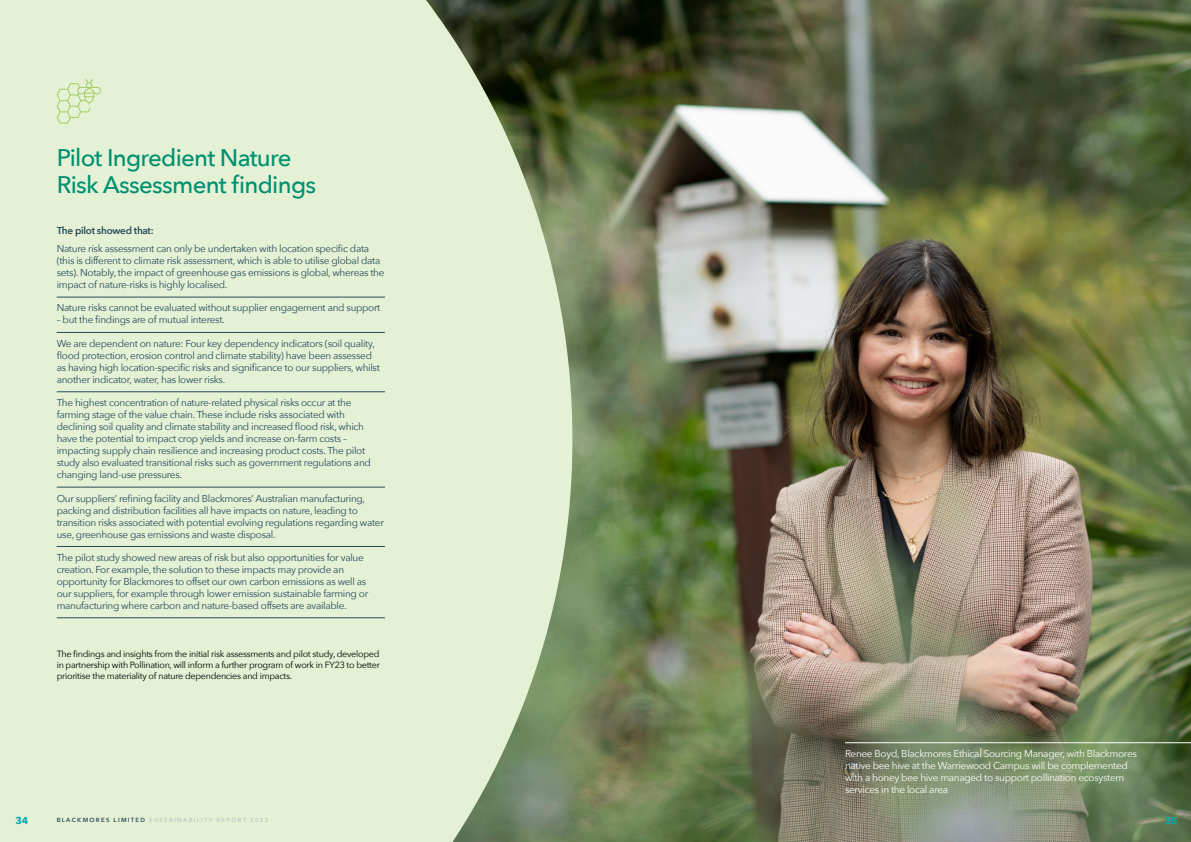
<style>
.page{position:relative;width:1191px;height:842px;background:#fff}
.page>*{position:absolute;margin:0;border:0;box-sizing:border-box;transform-origin:0 0}
.t1{font:500 24px/27px "Avenir Next";letter-spacing:-.03em;color:#009171}
.t2{font:10px/12px "Avenir Next";letter-spacing:-.03em;color:#234b5d}
.t3{font:10px/12px "Avenir Next";letter-spacing:-.03em;color:#fff}
.t4{font:600 10px "Avenir Next";letter-spacing:-.03em;color:#234b5d}
.t5{font:700 10px "Avenir Next";color:#00a6b3}
.t6{font:9px/11px "Avenir Next";letter-spacing:-.03em;color:#000;text-align:justify}
.t7{font:500 6px "Avenir Next";letter-spacing:.22em;color:#bcbec0}
.s1{font-weight:600;color:#234b5d}
</style>
<div class="page">
<img style="left:572px;top:0;width:619px;height:842px">
<svg style="left:0;top:0;width:572px;height:842px;background:#d9e6c9"></svg>
<svg style="left:57px;top:79px;width:45px;height:45px;background:#daebc2"></svg>
<hr style="left:57px;top:297px;width:328px;height:1px;background:#234b5d">
<hr style="left:57px;top:332px;width:328px;height:1px;background:#234b5d">
<hr style="left:57px;top:392px;width:328px;height:1px;background:#234b5d">
<hr style="left:57px;top:487px;width:328px;height:1px;background:#234b5d">
<hr style="left:57px;top:546px;width:328px;height:1px;background:#234b5d">
<hr style="left:57px;top:618px;width:328px;height:1px;background:#234b5d">
<hr style="left:845px;top:742px;width:346px;height:1px;background:#fff">
<h1 class="t1" style="left:57px;top:143px;width:261px">Pilot Ingredient Nature<br>Risk Assessment findings</h1>
<p class="t4" style="left:57px;top:222px;width:99px">The pilot showed that:</p>
<p class="t2" style="left:57px;top:242px;width:329px">Nature risk assessment can only be undertaken with location specific data (this is different to climate risk assessment, which is able to utilise global data sets). Notably, the impact of greenhouse gas emissions is global, whereas the impact of nature-risks is highly localised.</p>
<p class="t2" style="left:57px;top:302px;width:325px">Nature risks cannot be evaluated without supplier engagement and support</p>
<p class="t2" style="left:57px;top:314px;width:170px">– but the findings are of mutual interest.</p>
<p class="t2" style="left:57px;top:337px;width:325px">We are dependent on nature: Four key dependency indicators (soil quality, flood protection, erosion control and climate stability) have been assessed as having high location-specific risks and significance to our suppliers, whilst another indicator, water, has lower risks.</p>
<p class="t2" style="left:57px;top:396px;width:316px">The highest concentration of nature-related physical risks occur at the farming stage of the value chain. These include risks associated with declining soil quality and climate stability and increased flood risk, which have the potential to impact crop yields and increase on-farm costs – impacting supply chain resilience and increasing product costs. The pilot study also evaluated transitional risks such as government regulations and changing land-use pressures.</p>
<p class="t2" style="left:57px;top:492px;width:329px">Our suppliers’ refining facility and Blackmores’ Australian manufacturing, packing and distribution facilities all have impacts on nature, leading to transition risks associated with potential evolving regulations regarding water use, greenhouse gas emissions and waste disposal.</p>
<p class="t2" style="left:57px;top:551px;width:313px">The pilot study showed new areas of risk but also opportunities for value creation. For example, the solution to these impacts may provide an opportunity for Blackmores to offset our own carbon emissions as well as our suppliers, for example through lower emission sustainable farming or manufacturing where carbon and nature-based offsets are available.</p>
<p class="t6" style="left:57px;top:648px;width:325px">The findings and insights from the initial risk assessments and pilot study, developed in partnership with Pollination, will inform a further program of work in FY23 to better prioritise the materiality of nature dependencies and impacts.</p>
<p class="t5" style="left:16px;top:811px;width:14px">34</p>
<p class="t7" style="left:57px;top:815px;width:213px"><span class="s1">BLACKMORES LIMITED</span> SUSTAINABILITY REPORT 2022</p>
<p class="t3" style="left:845px;top:747px;width:293px">Renee Boyd, Blackmores Ethical Sourcing Manager, with Blackmores native bee hive at the Warriewood Campus will be complemented with a honey bee hive managed to support pollination ecosystem services in the local area</p>
<p class="t5" style="left:1164px;top:811px;width:14px">35</p>
</div>
